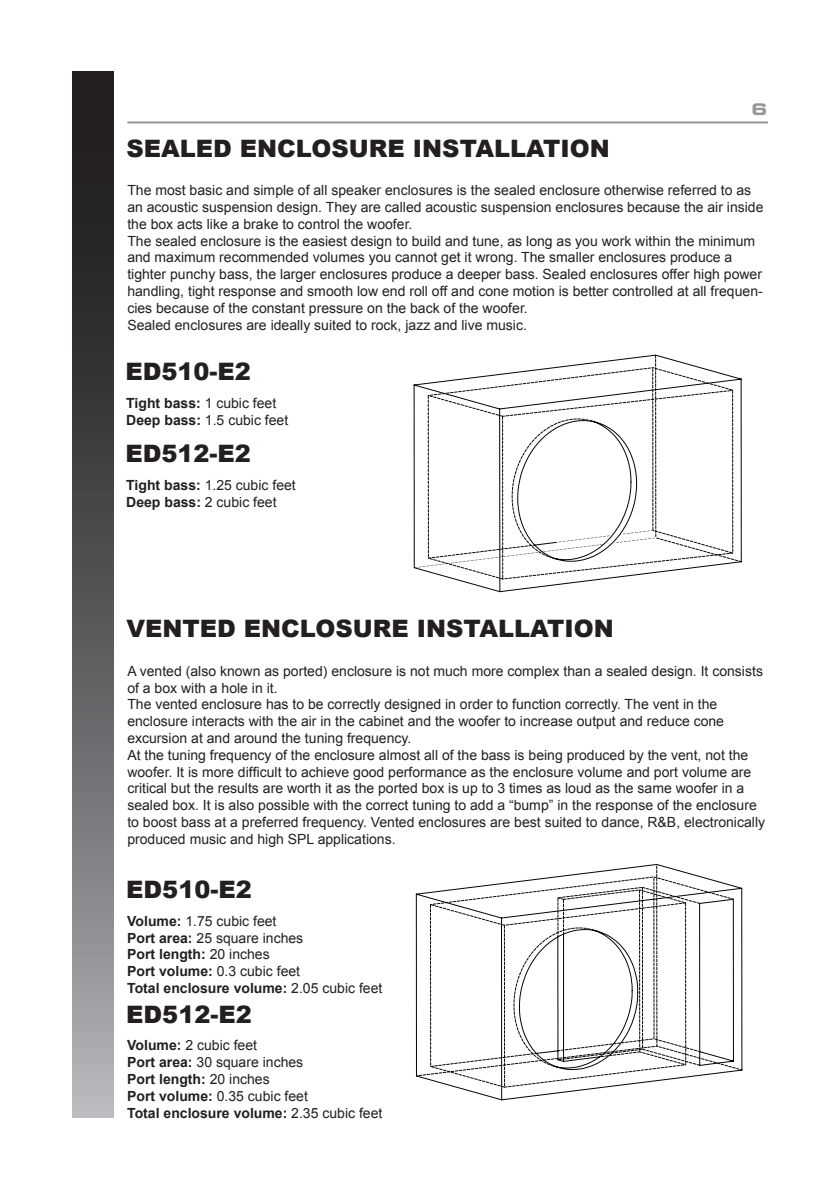
<style>
.page{position:relative;width:840px;height:1191px;background:#fff}
.page>*{position:absolute;margin:0;border:0;box-sizing:border-box;transform-origin:0 0}
.t1{font:900 24px "Arial";color:#231f20}
.t2{font:16px "Eurostile LT Std Bold Ex 2";color:#939598}
.t3{font:14px/16.8px "Arial";color:#231f20}
.t4{font:700 14px "Arial";color:#231f20}
.s1{font-weight:400}
.s2{font-weight:700}
</style>
<div class="page">
<svg style="left:72px;top:72px;width:41px;height:1045px;background:#5b5b5d"></svg>
<hr style="left:127px;top:121px;width:640px;height:2px;background:#939598">
<svg style="left:413px;top:354px;width:244px;height:238px"></svg>
<svg style="left:414px;top:355px;width:327px;height:224px"></svg>
<svg style="left:415px;top:894px;width:194px;height:206px"></svg>
<svg style="left:416px;top:864px;width:326px;height:223px"></svg>
<p class="t1" style="left:126px;top:131px;width:484px">SEALED ENCLOSURE INSTALLATION</p>
<p class="t2" style="left:751px;top:98px;width:17px">6</p>
<p class="t3" style="left:127px;top:182px;width:637px">The most basic and simple of all speaker enclosures is the sealed enclosure otherwise referred to as an acoustic suspension design. They are called acoustic suspension enclosures because the air inside the box acts like a brake to control the woofer.</p>
<p class="t3" style="left:127px;top:232px;width:636px">The sealed enclosure is the easiest design to build and tune, as long as you work within the minimum and maximum recommended volumes you cannot get it wrong. The smaller enclosures produce a tighter punchy bass, the larger enclosures produce a deeper bass. Sealed enclosures offer high power handling, tight response and smooth low end roll off and cone motion is better controlled at all frequen&shy;cies because of the constant pressure on the back of the woofer.</p>
<p class="t3" style="left:127px;top:316px;width:401px">Sealed enclosures are ideally suited to rock, jazz and live music.</p>
<p class="t1" style="left:125px;top:354px;width:127px">ED510-E2</p>
<p class="t4" style="left:126px;top:393px;width:151px">Tight bass: <span class="s1">1 cubic feet</span></p>
<p class="t3" style="left:126px;top:411px;width:163px"><span class="s2">Deep bass:</span> 1.5 cubic feet</p>
<p class="t1" style="left:125px;top:436px;width:127px">ED512-E2</p>
<p class="t3" style="left:126px;top:476px;width:171px"><span class="s2">Tight bass:</span> 1.25 cubic feet</p>
<p class="t3" style="left:126px;top:493px;width:152px"><span class="s2">Deep bass:</span> 2 cubic feet</p>
<p class="t1" style="left:126px;top:611px;width:488px">VENTED ENCLOSURE INSTALLATION</p>
<p class="t3" style="left:127px;top:662px;width:636px">A vented (also known as ported) enclosure is not much more complex than a sealed design. It consists of a box with a hole in it.</p>
<p class="t3" style="left:127px;top:696px;width:591px">The vented enclosure has to be correctly designed in order to function correctly. The vent in the</p>
<p class="t3" style="left:127px;top:713px;width:598px">enclosure interacts with the air in the cabinet and the woofer to increase output and reduce cone</p>
<p class="t3" style="left:127px;top:730px;width:285px">excursion at and around the tuning frequency.</p>
<p class="t3" style="left:127px;top:746px;width:639px">At the tuning frequency of the enclosure almost all of the bass is being produced by the vent, not the woofer. It is more difficult to achieve good performance as the enclosure volume and port volume are critical but the results are worth it as the ported box is up to 3 times as loud as the same woofer in a sealed box. It is also possible with the correct tuning to add a “bump” in the response of the enclosure to boost bass at a preferred frequency. Vented enclosures are best suited to dance, R&amp;B, electronically produced music and high SPL applications.</p>
<p class="t1" style="left:126px;top:872px;width:127px">ED510-E2</p>
<p class="t3" style="left:127px;top:912px;width:151px"><span class="s2">Volume:</span> 1.75 cubic feet</p>
<p class="t3" style="left:127px;top:929px;width:177px"><span class="s2">Port area:</span> 25 square inches</p>
<p class="t4" style="left:127px;top:945px;width:144px">Port length: <span class="s1">20 inches</span></p>
<p class="t3" style="left:127px;top:963px;width:174px"><span class="s2">Port volume:</span> 0.3 cubic feet</p>
<p class="t4" style="left:127px;top:978px;width:256px">Total enclosure volume: <span class="s1">2.05 cubic feet</span></p>
<p class="t1" style="left:126px;top:996px;width:127px">ED512-E2</p>
<p class="t3" style="left:127px;top:1037px;width:131px"><span class="s2">Volume:</span> 2 cubic feet</p>
<p class="t3" style="left:127px;top:1054px;width:177px"><span class="s2">Port area:</span> 30 square inches</p>
<p class="t4" style="left:127px;top:1069px;width:144px">Port length: <span class="s1">20 inches</span></p>
<p class="t3" style="left:127px;top:1087px;width:182px"><span class="s2">Port volume:</span> 0.35 cubic feet</p>
<p class="t4" style="left:127px;top:1103px;width:256px">Total enclosure volume: <span class="s1">2.35 cubic feet</span></p>
</div>
